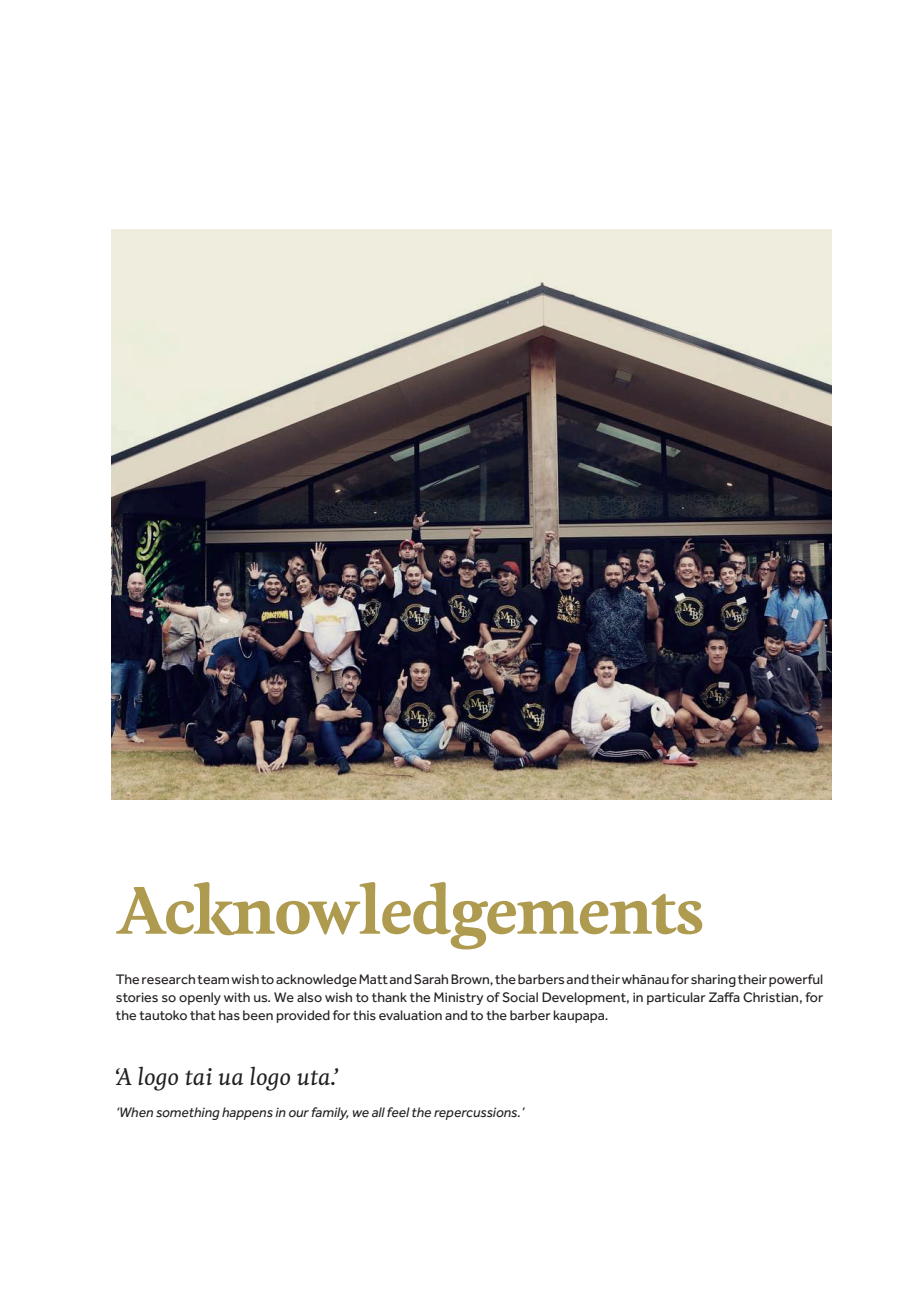
<style>
.page{position:relative;width:919px;height:1289px;background:#fff}
.page>*{position:absolute;margin:0;border:0;box-sizing:border-box;transform-origin:0 0}
.t1{font:700 63px "Feijoa";letter-spacing:-.02em;color:#ae9b4f}
.t2{font:italic 500 22.5px "Feijoa";color:#231f20}
.t3{font:14.25px/18px "Effra";color:#231f20;text-align:justify}
.t4{font:italic 14.25px "Effra";color:#231f20}
</style>
<div class="page">
<img style="left:111px;top:230px;width:720px;height:569px">
<h1 class="t1" style="left:116px;top:866px;width:590px">Acknowledgements</h1>
<p class="t3" style="left:116px;top:970px;width:708px">The research team wish to acknowledge Matt and Sarah Brown, the barbers and their whānau for sharing their powerful stories so openly with us. We also wish to thank the Ministry of Social Development, in particular Zaffa Christian, for the tautoko that has been provided for this evaluation and to the barber kaupapa.</p>
<h2 class="t2" style="left:116px;top:1062px;width:224px">‘A logo tai ua logo uta.’</h2>
<p class="t4" style="left:116px;top:1104px;width:410px">‘When something happens in our family, we all feel the repercussions.’</p>
</div>
